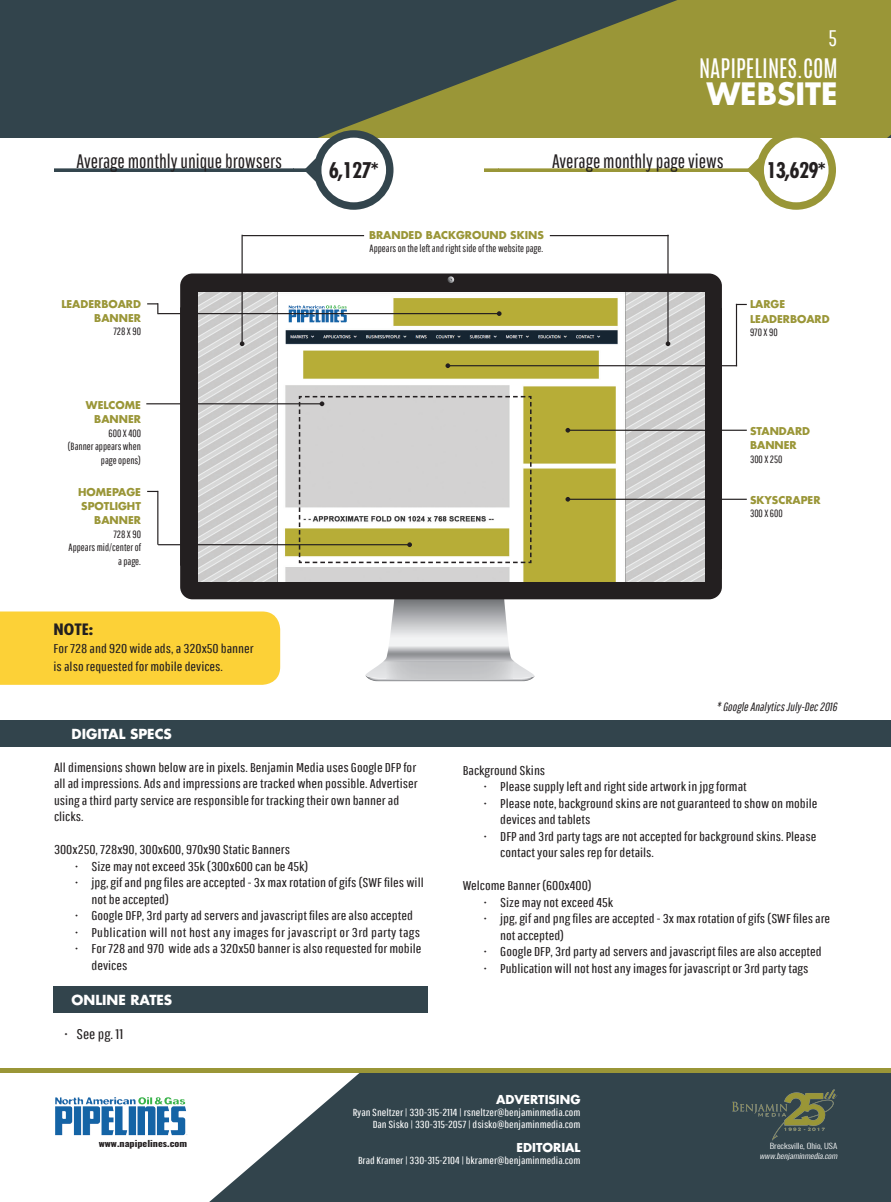
<style>
.page{position:relative;width:891px;height:1202px;background:#fff}
.page>*{position:absolute;margin:0;border:0;box-sizing:border-box;transform-origin:0 0}
.t1{font:700 30px "Futura";color:#fff}
.t2{font:22.5px "Antonio";color:#fff}
.t3{font:22.5px "Pathway Gothic One";color:#fff}
.t4{font:700 condensed 21px "Futura";letter-spacing:-.04em;color:#231f20}
.t5{font:19.5px "Pathway Gothic One";color:#231f20}
.t6{font:700 condensed 15.3px "Futura";color:#231f20;scale:1.18 1}
.t7{font:14.1px "Pathway Gothic One";color:#231f20;scale:1.18 1}
.t8{font:700 13.5px "Futura";color:#fff}
.t9{font:12.75px/16.5px "Pathway Gothic One";color:#231f20;scale:1.18 1}
.t10{font:12.75px "Pathway Gothic One";letter-spacing:.02em;color:#231f20;scale:1.18 1}
.t11{font:italic 12px "Pathway Gothic One";color:#231f20}
.t12{font:700 12px "Futura";color:#fff}
.t13{font:10.5px/13.5px "Pathway Gothic One";color:#231f20;text-align:right}
.t14{font:700 10.5px/14.2px "Futura";color:#9a9637;text-align:right}
.t15{font:10.2px/12px "Pathway Gothic One";color:#fff;text-align:right;scale:1.18 1}
.t16{font:700 8.7px "Oswald";color:#231f20;scale:1.18 1}
.t17{font:italic 300 7.65px "Oswald";color:#fff;scale:1.18 1}
.t18{font:300 7.65px "Oswald";color:#fff;scale:1.18 1}
</style>
<div class="page">
<svg style="left:0;top:1072px;width:891px;height:130px;fill:#32444c"></svg>
<svg style="left:0;top:0;width:891px;height:138px;background:#5f6742"></svg>
<hr style="left:0;top:1068px;width:891px;height:4px;background:#9a9637">
<img style="left:733px;top:1082px;width:114px;height:61px">
<svg style="left:154px;top:1097px;width:13px;height:8px"></svg>
<img style="left:368px;top:678px;width:165px;height:3px">
<svg style="left:364px;top:599px;width:171px;height:79px"></svg>
<img style="left:387px;top:661px;width:125px;height:17px">
<svg style="left:180px;top:273px;width:542px;height:34px;background:#332f30"></svg>
<div style="left:180px;top:307px;width:542px;height:292px;background:#231f20"></div>
<svg style="left:448px;top:276px;width:6px;height:7px"></svg>
<img style="left:199px;top:293px;width:505px;height:288px">
<svg style="left:286px;top:301px;width:62px;height:25px"></svg>
<svg style="left:333px;top:305px;width:6px;height:4px"></svg>
<hr style="left:242px;top:235px;width:1px;height:109px;background:#231f20">
<svg style="left:240px;top:341px;width:4px;height:5px"></svg>
<hr style="left:667px;top:235px;width:2px;height:109px;background:#231f20">
<svg style="left:666px;top:341px;width:4px;height:5px"></svg>
<hr style="left:158px;top:313px;width:341px;height:1px;background:#231f20">
<svg style="left:497px;top:311px;width:5px;height:5px"></svg>
<svg style="left:147px;top:303px;width:11px;height:11px"></svg>
<hr style="left:158px;top:544px;width:252px;height:1px;background:#231f20">
<hr style="left:157px;top:491px;width:1px;height:53px;background:#231f20">
<hr style="left:242px;top:235px;width:122px;height:1px;background:#231f20">
<hr style="left:550px;top:235px;width:119px;height:1px;background:#231f20">
<svg style="left:54px;top:130px;width:340px;height:80px"></svg>
<div style="left:321px;top:138px;width:65px;height:64px;background:#fff;border-radius:50%"></div>
<svg style="left:485px;top:130px;width:351px;height:80px"></svg>
<div style="left:764px;top:138px;width:65px;height:64px;background:#fff;border-radius:50%"></div>
<div style="left:0;top:611px;width:280px;height:74px;background:#fcd137"></div>
<hr style="left:146px;top:403px;width:176px;height:1px;background:#231f20">
<svg style="left:298px;top:395px;width:234px;height:169px"></svg>
<div style="left:0;top:720px;width:891px;height:27px;background:#32444c"></div>
<div style="left:54px;top:986px;width:374px;height:26px;background:#32444c"></div>
<hr style="left:568px;top:429px;width:179px;height:2px;background:#231f20">
<svg style="left:565px;top:428px;width:5px;height:4px"></svg>
<hr style="left:568px;top:498px;width:179px;height:2px;background:#231f20">
<svg style="left:565px;top:497px;width:5px;height:4px"></svg>
<hr style="left:448px;top:365px;width:289px;height:1px;background:#231f20">
<svg style="left:445px;top:363px;width:5px;height:5px"></svg>
<hr style="left:736px;top:304px;width:1px;height:62px;background:#231f20">
<p class="t3" style="left:828px;top:25px;width:10px">5</p>
<p class="t2" style="left:699px;top:52px;width:140px">NAPIPELINES.COM</p>
<p class="t1" style="left:707px;top:74px;width:133px">WEBSITE</p>
<p class="t5" style="left:76px;top:150px;width:207px">Average monthly unique browsers</p>
<p class="t4" style="left:766px;top:158px;width:61px">13,629*</p>
<p class="t5" style="left:552px;top:150px;width:173px">Average monthly page views</p>
<p class="t4" style="left:329px;top:158px;width:52px">6,127*</p>
<p class="t14" style="left:61px;top:296px;width:81px">LEADERBOARD<br>BANNER</p>
<p class="t13" style="left:113px;top:324px;width:29px">728 X 90</p>
<p class="t14" style="left:86px;top:398px;width:57px">WELCOME<br>BANNER</p>
<p class="t13" style="left:108px;top:426px;width:34px">600 X 400</p>
<p class="t13" style="left:68px;top:439px;width:75px">(Banner appears when page opens)</p>
<p class="t14" style="left:78px;top:484px;width:64px">HOMEPAGE<br>SPOTLIGHT<br>BANNER</p>
<p class="t13" style="left:113px;top:527px;width:29px">728 X 90</p>
<p class="t13" style="left:69px;top:540px;width:74px">Appears mid/center of a page.</p>
<p class="t6" style="left:54px;top:620px;width:35px">NOTE:</p>
<p class="t9" style="left:54px;top:639px;width:171px;line-height:18px">For 728 and 920 wide ads, a 320x50 banner is also requested for mobile devices.</p>
<p class="t8" style="left:72px;top:725px;width:102px">DIGITAL SPECS</p>
<p class="t14" style="left:369px;top:228px;width:176px">BRANDED BACKGROUND SKINS</p>
<p class="t13" style="left:370px;top:242px;width:175px">Appears on the left and right side of the website page.</p>
<p class="t14" style="left:750px;top:297px;width:81px;text-align:left">LARGE<br>LEADERBOARD</p>
<p class="t13" style="left:750px;top:325px;width:29px">970 X 90</p>
<p class="t14" style="left:750px;top:424px;width:62px;text-align:left">STANDARD<br>BANNER</p>
<p class="t13" style="left:750px;top:452px;width:34px">300 X 250</p>
<p class="t14" style="left:750px;top:492px;width:72px">SKYSCRAPER</p>
<p class="t13" style="left:750px;top:506px;width:34px">300 X 600</p>
<p class="t11" style="left:716px;top:699px;width:125px">*GoogleAnalyticsJuly -Dec2016</p>
<p class="t9" style="left:54px;top:759px;width:310px">All dimensions shown below are in pixels. Benjamin Media uses Google DFP for all ad impressions. Ads and impressions are tracked when possible. Advertiser using a third party service are responsible for tracking their own banner ad clicks.</p>
<p class="t9" style="left:54px;top:841px;width:202px">300x250, 728x90, 300x600, 970x90 Static Banners</p>
<p class="t9" style="left:75px;top:858px;width:199px">• Size may not exceed 35k (300x600 can be 45k)</p>
<p class="t9" style="left:92px;top:874px;width:283px;text-indent:-16px">• jpg, gif and png files are accepted - 3x max rotation of gifs (SWF files will not be accepted)</p>
<p class="t9" style="left:75px;top:907px;width:288px">• Google DFP, 3rd party ad servers and javascript files are also accepted</p>
<p class="t10" style="left:75px;top:924px;width:294px">• Publication will not host any images for javascript or 3rd party tags</p>
<p class="t9" style="left:92px;top:940px;width:281px;text-indent:-16px">• For 728 and 970 wide ads a 320x50 banner is also requested for mobile devices</p>
<p class="t8" style="left:72px;top:990px;width:102px">ONLINE RATES</p>
<p class="t7" style="left:64px;top:1025px;width:51px">• See pg. 11</p>
<p class="t9" style="left:463px;top:762px;width:71px">Background Skins</p>
<p class="t9" style="left:484px;top:778px;width:224px">• Please supply left and right side artwork in jpg format</p>
<p class="t9" style="left:500px;top:795px;width:270px;text-indent:-16px">• Please note, background skins are not guaranteed to show on mobile devices and tablets</p>
<p class="t9" style="left:500px;top:828px;width:269px;text-indent:-16px">• DFP and 3rd party tags are not accepted for background skins. Please contact your sales rep for details.</p>
<p class="t9" style="left:463px;top:877px;width:111px">Welcome Banner (600x400)</p>
<p class="t9" style="left:484px;top:894px;width:111px">• Size may not exceed 45k</p>
<p class="t9" style="left:500px;top:910px;width:281px;text-indent:-16px">• jpg, gif and png files are accepted - 3x max rotation of gifs (SWF files are not accepted)</p>
<p class="t9" style="left:484px;top:943px;width:288px">• Google DFP, 3rd party ad servers and javascript files are also accepted</p>
<p class="t9" style="left:484px;top:960px;width:277px">• Publication will not host any images for javascript or 3rd party tags</p>
<p class="t16" style="left:99px;top:1137px;width:76px">www.napipelines.com</p>
<p class="t12" style="left:496px;top:1091px;width:86px">ADVERTISING</p>
<p class="t15" style="left:353px;top:1105px;width:195px">Ryan Sneltzer | 330-315-2114 | rsneltzer@benjaminmedia.com<br>Dan Sisko | 330-315-2057 | dsisko@benjaminmedia.com</p>
<p class="t12" style="left:517px;top:1139px;width:65px">EDITORIAL</p>
<p class="t15" style="left:358px;top:1153px;width:190px">Brad Kramer | 330-315-2104 | bkramer@benjaminmedia.com</p>
<p class="t18" style="left:770px;top:1140px;width:59px">Brecksville, Ohio, USA</p>
<p class="t17" style="left:759px;top:1150px;width:69px">www.benjaminmedia.com</p>
</div>
